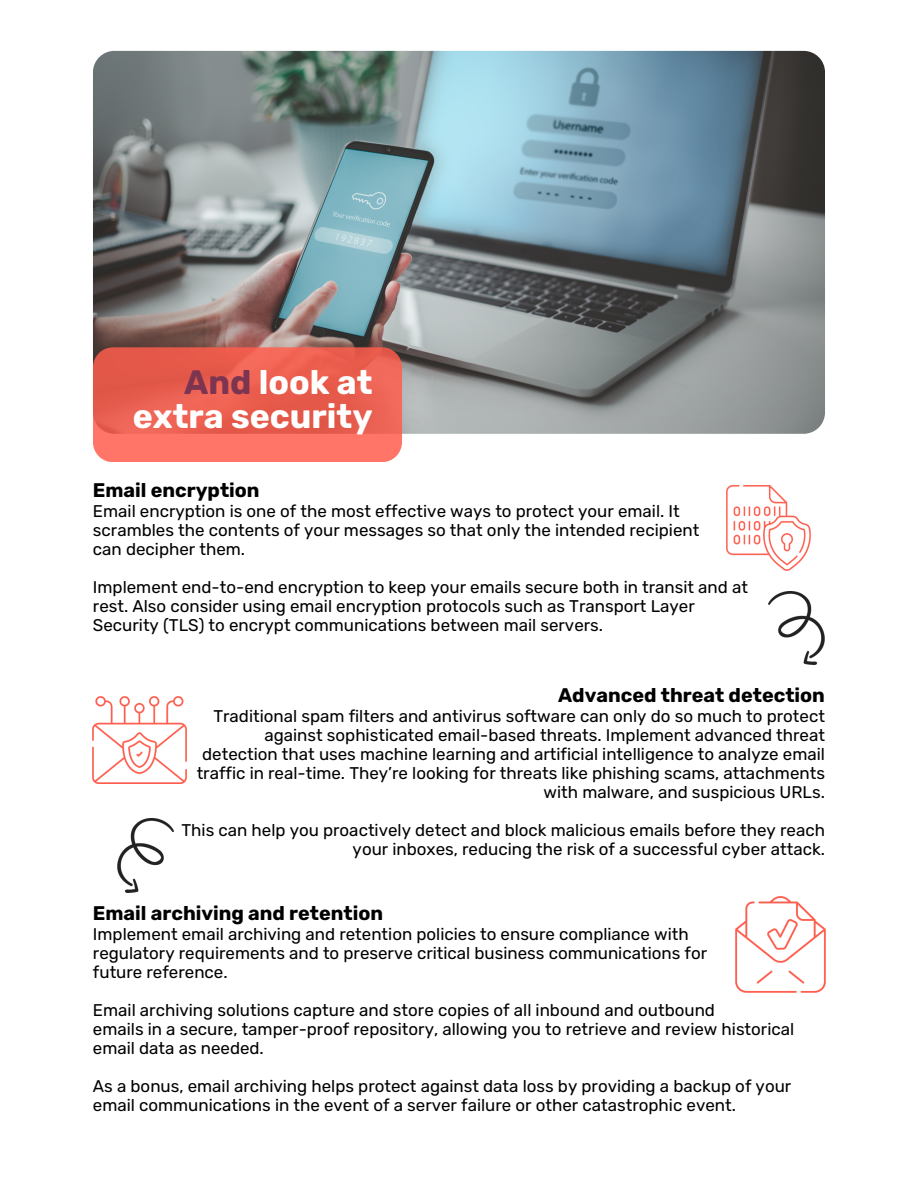
<style>
.page{position:relative;width:918px;height:1188px;background:#fff}
.page>*{position:absolute;margin:0;border:0;box-sizing:border-box;transform-origin:0 0}
.t1{font:700 33.9px/33.9px "Rubik";color:#fff;text-align:right}
.t2{font:700 19.8px "Rubik";color:#000}
.t3{font:16.95px/19px "Rubik";color:#000}
.s1{color:#7b3551}
</style>
<div class="page">
<img style="left:93px;top:51px;width:732px;height:382px;border-radius:21px">
<svg style="left:93px;top:347px;width:309px;height:115px;background:#ee6355"></svg>
<img style="left:726px;top:485px;width:85px;height:86px">
<img style="left:769px;top:591px;width:56px;height:73px">
<img style="left:93px;top:697px;width:93px;height:87px">
<img style="left:118px;top:819px;width:56px;height:73px">
<img style="left:735px;top:896px;width:90px;height:97px">
<p class="t1" style="left:133px;top:366px;width:241px"><span class="s1">And</span> look at extra security</p>
<p class="t2" style="left:93px;top:478px;width:168px">Email encryption</p>
<p class="t3" style="left:93px;top:501px;width:608px">Email encryption is one of the most effective ways to protect your email. It scrambles the contents of your messages so that only the intended recipient</p>
<p class="t3" style="left:93px;top:539px;width:154px">can decipher them.</p>
<p class="t3" style="left:93px;top:577px;width:657px">Implement end-to-end encryption to keep your emails secure both in transit and at rest. Also consider using email encryption protocols such as Transport Layer<br>Security (TLS) to encrypt communications between mail servers.</p>
<p class="t2" style="left:558px;top:684px;width:268px">Advanced threat detection</p>
<p class="t3" style="left:213px;top:707px;width:613px">Traditional spam filters and antivirus software can only do so much to protect</p>
<p class="t3" style="left:264px;top:726px;width:562px">against sophisticated email-based threats. Implement advanced threat</p>
<p class="t3" style="left:202px;top:745px;width:624px">detection that uses machine learning and artificial intelligence to analyze email</p>
<p class="t3" style="left:197px;top:764px;width:630px">traffic in real-time. They’re looking for threats like phishing scams, attachments</p>
<p class="t3" style="left:544px;top:783px;width:283px">with malware, and suspicious URLs.</p>
<p class="t3" style="left:182px;top:821px;width:645px">This can help you proactively detect and block malicious emails before they reach</p>
<p class="t3" style="left:353px;top:840px;width:474px">your inboxes, reducing the risk of a successful cyber attack.</p>
<p class="t2" style="left:93px;top:901px;width:292px">Email archiving and retention</p>
<p class="t3" style="left:93px;top:925px;width:597px">Implement email archiving and retention policies to ensure compliance with</p>
<p class="t3" style="left:93px;top:944px;width:616px">regulatory requirements and to preserve critical business communications for</p>
<p class="t3" style="left:93px;top:963px;width:136px">future reference.</p>
<p class="t3" style="left:93px;top:1001px;width:624px">Email archiving solutions capture and store copies of all inbound and outbound</p>
<p class="t3" style="left:93px;top:1020px;width:703px">emails in a secure, tamper-proof repository, allowing you to retrieve and review historical email data as needed.</p>
<p class="t3" style="left:93px;top:1077px;width:700px">As a bonus, email archiving helps protect against data loss by providing a backup of your email communications in the event of a server failure or other catastrophic event.</p>
</div>
